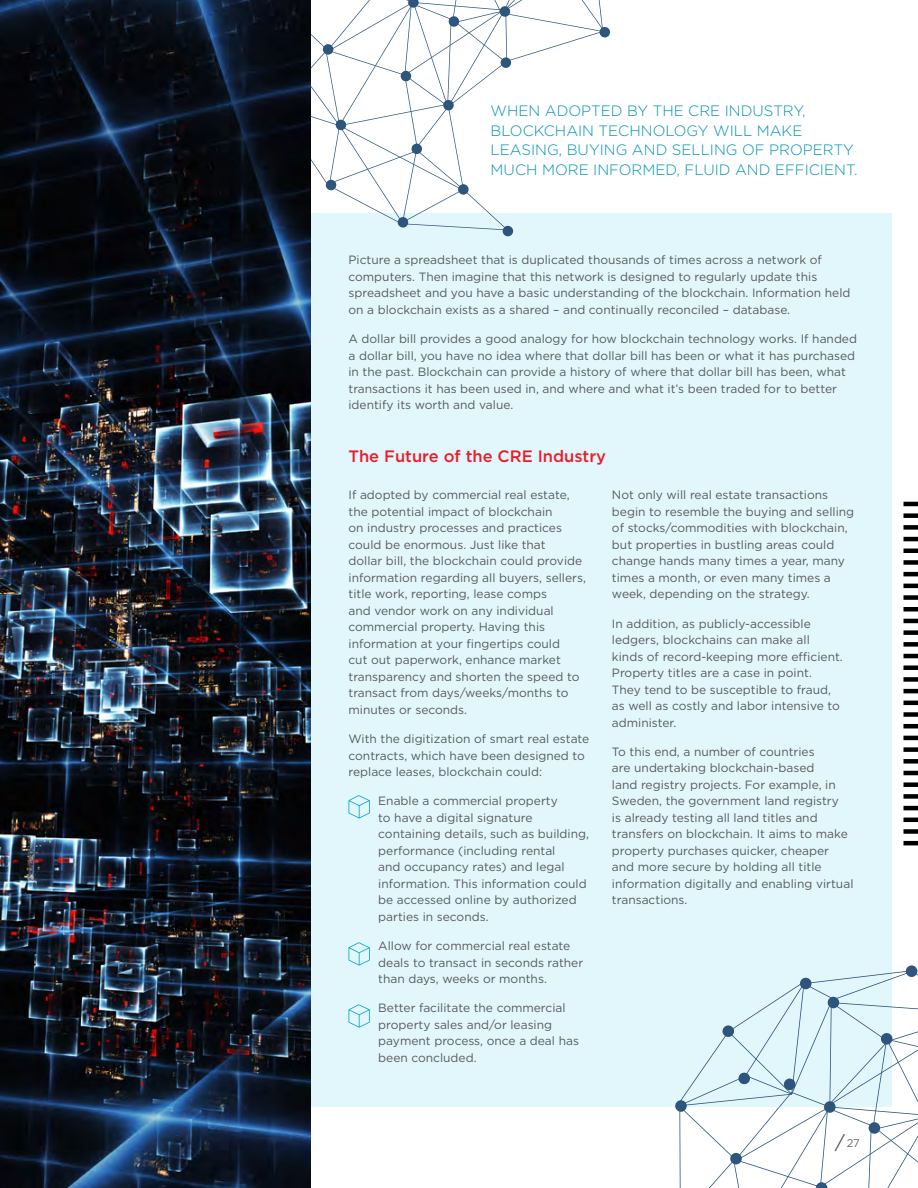
<style>
.page{position:relative;width:918px;height:1188px;background:#fff}
.page>*{position:absolute;margin:0;border:0;box-sizing:border-box;transform-origin:0 0}
.t1{font:500 16.5px "Gotham";color:#ed1c2b}
.t2{font:300 15px/19.5px "Gotham";color:#0093b4}
.t3{font:12px/16.5px "Gotham";color:#58595b}
.t4{font:11.25px "Gotham";color:#6a6c6d}
</style>
<div class="page">
<div style="left:107px;top:213px;width:784px;height:893px;background:#e2f7fc"></div>
<svg style="left:349px;top:795px;width:21px;height:23px"></svg>
<svg style="left:349px;top:942px;width:21px;height:24px"></svg>
<svg style="left:349px;top:1004px;width:21px;height:24px"></svg>
<div style="left:502px;top:226px;width:11px;height:11px;background:#2e557c;border-radius:50%"></div>
<div style="left:599px;top:27px;width:11px;height:11px;background:#2e557c;border-radius:50%"></div>
<svg style="left:311px;top:0;width:294px;height:230px"></svg>
<div style="left:675px;top:1100px;width:12px;height:12px;background:#2e557c;border-radius:50%"></div>
<div style="left:906px;top:965px;width:12px;height:12px;background:#2e557c;border-radius:50%"></div>
<svg style="left:679px;top:971px;width:239px;height:217px"></svg>
<img style="left:0;top:0;width:311px;height:1188px">
<hr style="left:903px;top:502px;width:15px;height:4px;background:#000">
<div style="left:903px;top:513px;width:15px;height:5px;background:#000"></div>
<div style="left:903px;top:525px;width:15px;height:5px;background:#000"></div>
<hr style="left:903px;top:537px;width:15px;height:4px;background:#000">
<hr style="left:903px;top:549px;width:15px;height:4px;background:#000">
<div style="left:903px;top:560px;width:15px;height:5px;background:#000"></div>
<hr style="left:903px;top:572px;width:15px;height:4px;background:#000">
<hr style="left:903px;top:584px;width:15px;height:4px;background:#000">
<div style="left:903px;top:595px;width:15px;height:5px;background:#000"></div>
<div style="left:903px;top:607px;width:15px;height:5px;background:#000"></div>
<hr style="left:903px;top:619px;width:15px;height:4px;background:#000">
<div style="left:903px;top:630px;width:15px;height:5px;background:#000"></div>
<div style="left:903px;top:642px;width:15px;height:5px;background:#000"></div>
<hr style="left:903px;top:654px;width:15px;height:4px;background:#000">
<div style="left:903px;top:665px;width:15px;height:5px;background:#000"></div>
<div style="left:903px;top:677px;width:15px;height:5px;background:#000"></div>
<hr style="left:903px;top:689px;width:15px;height:4px;background:#000">
<hr style="left:903px;top:701px;width:15px;height:4px;background:#000">
<div style="left:903px;top:712px;width:15px;height:5px;background:#000"></div>
<hr style="left:903px;top:771px;width:15px;height:4px;background:#000">
<hr style="left:903px;top:724px;width:15px;height:4px;background:#000">
<div style="left:903px;top:829px;width:15px;height:5px;background:#000"></div>
<div style="left:903px;top:782px;width:15px;height:5px;background:#000"></div>
<hr style="left:903px;top:736px;width:15px;height:4px;background:#000">
<hr style="left:903px;top:841px;width:15px;height:4px;background:#000">
<div style="left:903px;top:794px;width:15px;height:5px;background:#000"></div>
<div style="left:903px;top:747px;width:15px;height:5px;background:#000"></div>
<hr style="left:903px;top:806px;width:15px;height:4px;background:#000">
<div style="left:903px;top:759px;width:15px;height:5px;background:#000"></div>
<hr style="left:903px;top:818px;width:15px;height:4px;background:#000">
<p class="t2" style="left:491px;top:101px;width:368px">WHEN ADOPTED BY THE CRE INDUSTRY, BLOCKCHAIN TECHNOLOGY WILL MAKE LEASING, BUYING AND SELLING OF PROPERTY MUCH MORE INFORMED, FLUID AND EFFICIENT.</p>
<p class="t3" style="left:349px;top:252px;width:503px">Picture a spreadsheet that is duplicated thousands of times across a network of computers. Then imagine that this network is designed to regularly update this spreadsheet and you have a basic understanding of the blockchain. Information held on a blockchain exists as a shared – and continually reconciled – database.</p>
<p class="t3" style="left:349px;top:330px;width:510px">A dollar bill provides a good analogy for how blockchain technology works. If handed a dollar bill, you have no idea where that dollar bill has been or what it has purchased in the past. Blockchain can provide a history of where that dollar bill has been, what transactions it has been used in, and where and what it’s been traded for to better identify its worth and value.</p>
<h1 class="t1" style="left:349px;top:446px;width:259px">The Future of the CRE Industry</h1>
<p class="t3" style="left:349px;top:486px;width:239px">If adopted by commercial real estate, the potential impact of blockchain<br>on industry processes and practices could be enormous. Just like that<br>dollar bill, the blockchain could provide information regarding all buyers, sellers, title work, reporting, lease comps<br>and vendor work on any individual commercial property. Having this information at your fingertips could<br>cut out paperwork, enhance market transparency and shorten the speed to transact from days/weeks/months to minutes or seconds.</p>
<p class="t3" style="left:349px;top:730px;width:242px">With the digitization of smart real estate contracts, which have been designed to replace leases, blockchain could:</p>
<p class="t3" style="left:378px;top:793px;width:212px">Enable a commercial property<br>to have a digital signature containing details, such as building, performance (including rental<br>and occupancy rates) and legal information. This information could be accessed online by authorized parties in seconds.</p>
<p class="t3" style="left:378px;top:937px;width:206px">Allow for commercial real estate deals to transact in seconds rather than days, weeks or months.</p>
<p class="t3" style="left:378px;top:1000px;width:202px">Better facilitate the commercial property sales and/or leasing payment process, once a deal has been concluded.</p>
<p class="t3" style="left:612px;top:486px;width:244px">Not only will real estate transactions begin to resemble the buying and selling of stocks/commodities with blockchain, but properties in bustling areas could change hands many times a year, many times a month, or even many times a week, depending on the strategy.</p>
<p class="t3" style="left:612px;top:615px;width:232px">In addition, as publicly-accessible ledgers, blockchains can make all kinds of record-keeping more efficient.<br>Property titles are a case in point.<br>They tend to be susceptible to fraud, as well as costly and labor intensive to administer.</p>
<p class="t3" style="left:612px;top:743px;width:243px">To this end, a number of countries<br>are undertaking blockchain-based<br>land registry projects. For example, in Sweden, the government land registry<br>is already testing all land titles and transfers on blockchain. It aims to make property purchases quicker, cheaper and more secure by holding all title information digitally and enabling virtual transactions.</p>
<p class="t4" style="left:847px;top:1136px;width:15px">27</p>
</div>
